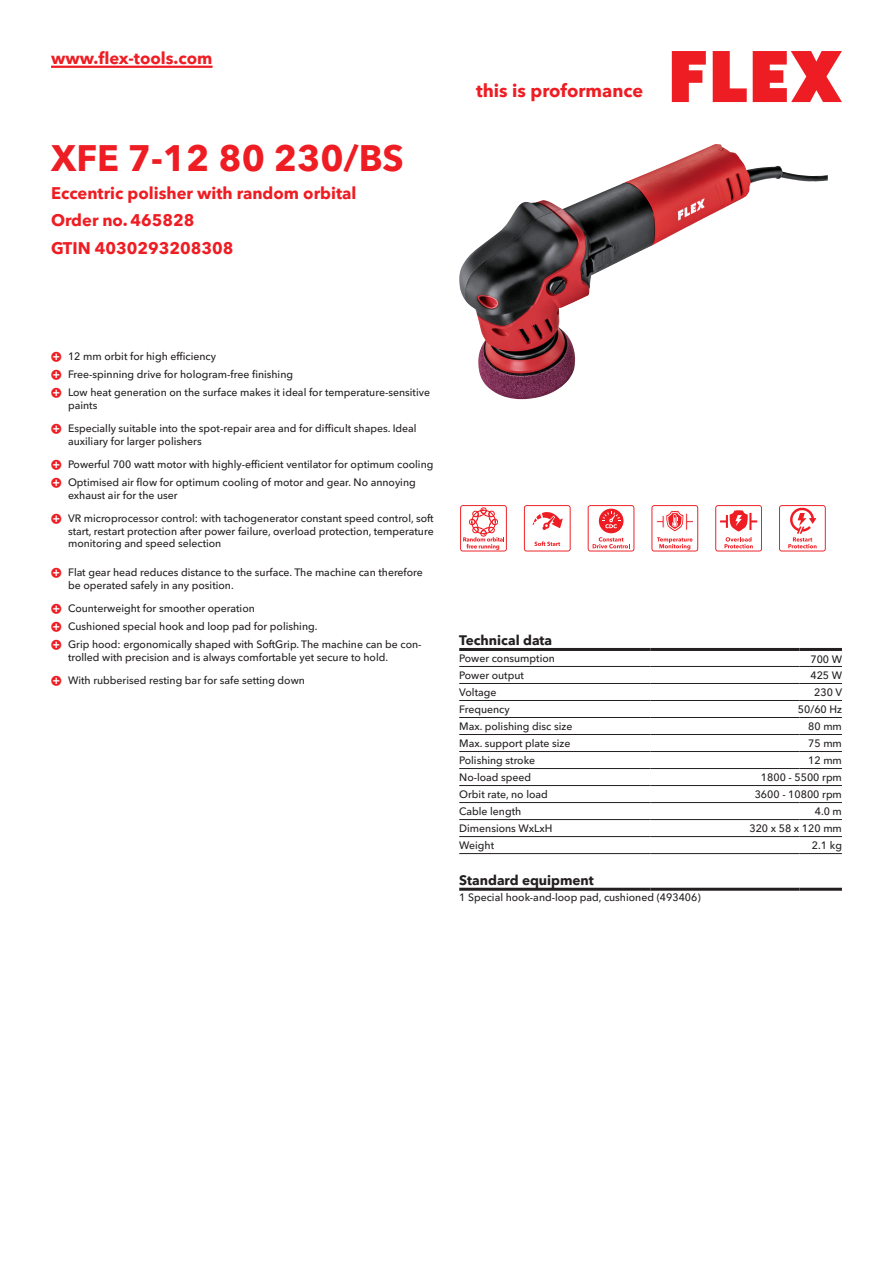
<style>
.page{position:relative;width:893px;height:1263px;background:#fff}
.page>*{position:absolute;margin:0;border:0;box-sizing:border-box;transform-origin:0 0}
.CB_AF_Product-name{font:700 36px "Avenir Next W1 G";color:#ee1d23}
.t1{font:700 18px "Avenir Next W1 G";color:#ee1d23}
.CB_AF_Product-short{font:700 16.5px "Avenir Next W1 G";color:#ee1d23}
.CB_AF_Order-number{font:700 16.5px "Avenir Next W1 G";color:#ee1d23}
.CB_AF_Table-headline{font:700 13.5px "Avenir Next W1 G";color:#231f20}
.CB_AF_Table-specific{font:500 10.5px/12.6px "Avenir Next W1 G";color:#231f20}
</style>
<div class="page">
<svg style="left:672px;top:51px;width:34px;height:51px"></svg>
<svg style="left:713px;top:51px;width:34px;height:51px"></svg>
<svg style="left:753px;top:51px;width:89px;height:51px"></svg>
<hr style="left:51px;top:66px;width:162px;height:2px;background:#ee1d23">
<img style="left:459px;top:144px;width:369px;height:255px">
<hr style="left:459px;top:666px;width:192px;height:1px;background:#231f20">
<hr style="left:651px;top:666px;width:148px;height:1px;background:#231f20">
<hr style="left:799px;top:666px;width:43px;height:1px;background:#231f20">
<hr style="left:459px;top:683px;width:192px;height:1px;background:#231f20">
<hr style="left:651px;top:683px;width:148px;height:1px;background:#231f20">
<hr style="left:799px;top:683px;width:43px;height:1px;background:#231f20">
<hr style="left:459px;top:700px;width:192px;height:1px;background:#231f20">
<hr style="left:651px;top:700px;width:148px;height:1px;background:#231f20">
<hr style="left:799px;top:700px;width:43px;height:1px;background:#231f20">
<hr style="left:459px;top:717px;width:192px;height:1px;background:#231f20">
<hr style="left:651px;top:717px;width:148px;height:1px;background:#231f20">
<hr style="left:799px;top:717px;width:43px;height:1px;background:#231f20">
<hr style="left:459px;top:734px;width:192px;height:1px;background:#231f20">
<hr style="left:651px;top:734px;width:148px;height:1px;background:#231f20">
<hr style="left:799px;top:734px;width:43px;height:1px;background:#231f20">
<hr style="left:459px;top:751px;width:192px;height:1px;background:#231f20">
<hr style="left:651px;top:751px;width:148px;height:1px;background:#231f20">
<hr style="left:799px;top:751px;width:43px;height:1px;background:#231f20">
<hr style="left:459px;top:768px;width:192px;height:1px;background:#231f20">
<hr style="left:651px;top:768px;width:148px;height:1px;background:#231f20">
<hr style="left:799px;top:768px;width:43px;height:1px;background:#231f20">
<hr style="left:459px;top:785px;width:192px;height:1px;background:#231f20">
<hr style="left:651px;top:785px;width:148px;height:1px;background:#231f20">
<hr style="left:799px;top:785px;width:43px;height:1px;background:#231f20">
<hr style="left:459px;top:802px;width:192px;height:1px;background:#231f20">
<hr style="left:651px;top:802px;width:148px;height:1px;background:#231f20">
<hr style="left:799px;top:802px;width:43px;height:1px;background:#231f20">
<hr style="left:459px;top:819px;width:192px;height:1px;background:#231f20">
<hr style="left:651px;top:819px;width:148px;height:1px;background:#231f20">
<hr style="left:799px;top:819px;width:43px;height:1px;background:#231f20">
<hr style="left:459px;top:836px;width:192px;height:1px;background:#231f20">
<hr style="left:651px;top:836px;width:148px;height:1px;background:#231f20">
<hr style="left:799px;top:836px;width:43px;height:1px;background:#231f20">
<hr style="left:459px;top:853px;width:192px;height:1px;background:#231f20">
<hr style="left:651px;top:853px;width:148px;height:1px;background:#231f20">
<hr style="left:799px;top:853px;width:43px;height:1px;background:#231f20">
<hr style="left:459px;top:648px;width:192px;height:3px;background:#231f20">
<hr style="left:651px;top:648px;width:148px;height:3px;background:#231f20">
<hr style="left:799px;top:648px;width:43px;height:3px;background:#231f20">
<hr style="left:459px;top:888px;width:192px;height:3px;background:#231f20">
<hr style="left:651px;top:888px;width:148px;height:3px;background:#231f20">
<hr style="left:799px;top:888px;width:43px;height:3px;background:#231f20">
<svg style="left:460px;top:505px;width:47px;height:46px"></svg>
<svg style="left:524px;top:505px;width:47px;height:46px"></svg>
<svg style="left:588px;top:505px;width:46px;height:46px"></svg>
<svg style="left:651px;top:505px;width:47px;height:46px"></svg>
<svg style="left:715px;top:505px;width:47px;height:46px"></svg>
<svg style="left:779px;top:505px;width:47px;height:46px"></svg>
<h3 class="CB_AF_Product-short" style="left:51px;top:45px;width:163px">www.flex-tools.com</h3>
<p class="CB_AF_Product-name" style="left:51px;top:130px;width:354px">XFE 7-12 80 230/BS</p>
<p class="CB_AF_Product-short" style="left:51px;top:180px;width:307px">Eccentric polisher with random orbital</p>
<p class="CB_AF_Order-number" style="left:51px;top:207px;width:145px">Order no. 465828</p>
<p class="CB_AF_Order-number" style="left:51px;top:235px;width:184px">GTIN 4030293208308</p>
<h2 class="t1" style="left:476px;top:77px;width:169px">this is proformance</h2>
<p class="CB_AF_Table-specific" style="left:68px;top:349px;width:149px">12 mm orbit for high efficiency</p>
<p class="CB_AF_Table-specific" style="left:68px;top:367px;width:227px">Free-spinning drive for hologram-free finishing</p>
<p class="CB_AF_Table-specific" style="left:68px;top:385px;width:363px">Low heat generation on the surface makes it ideal for temperature-sensitive paints</p>
<p class="CB_AF_Table-specific" style="left:68px;top:421px;width:350px">Especially suitable into the spot-repair area and for difficult shapes. Ideal auxiliary for larger polishers</p>
<p class="CB_AF_Table-specific" style="left:68px;top:457px;width:367px">Powerful 700 watt motor with highly-efficient ventilator for optimum cooling</p>
<p class="CB_AF_Table-specific" style="left:68px;top:475px;width:349px">Optimised air flow for optimum cooling of motor and gear. No annoying exhaust air for the user</p>
<p class="CB_AF_Table-specific" style="left:68px;top:511px;width:367px;text-align:justify">VR microprocessor control: with tachogenerator constant speed control, soft start, restart protection after power failure, overload protection, temperature monitoring and speed selection</p>
<p class="CB_AF_Table-specific" style="left:68px;top:565px;width:356px">Flat gear head reduces distance to the surface. The machine can therefore be operated safely in any position.</p>
<p class="CB_AF_Table-specific" style="left:68px;top:601px;width:188px">Counterweight for smoother operation</p>
<p class="CB_AF_Table-specific" style="left:68px;top:619px;width:251px">Cushioned special hook and loop pad for polishing.</p>
<p class="CB_AF_Table-specific" style="left:68px;top:637px;width:355px">Grip hood: ergonomically shaped with SoftGrip. The machine can be con&shy;trolled with precision and is always comfortable yet secure to hold.</p>
<p class="CB_AF_Table-specific" style="left:68px;top:673px;width:238px">With rubberised resting bar for safe setting down</p>
<p class="CB_AF_Table-headline" style="left:459px;top:630px;width:94px">Technical data</p>
<p class="CB_AF_Table-specific" style="left:459px;top:651px;width:97px">Power consumption</p>
<p class="CB_AF_Table-specific" style="left:810px;top:652px;width:33px">700 W</p>
<p class="CB_AF_Table-specific" style="left:459px;top:668px;width:66px">Power output</p>
<p class="CB_AF_Table-specific" style="left:810px;top:668px;width:33px">425 W</p>
<p class="CB_AF_Table-specific" style="left:459px;top:685px;width:39px">Voltage</p>
<p class="CB_AF_Table-specific" style="left:814px;top:685px;width:29px">230 V</p>
<p class="CB_AF_Table-specific" style="left:459px;top:702px;width:52px">Frequency</p>
<p class="CB_AF_Table-specific" style="left:798px;top:702px;width:46px">50/60 Hz</p>
<p class="CB_AF_Table-specific" style="left:459px;top:719px;width:115px">Max. polishing disc size</p>
<p class="CB_AF_Table-specific" style="left:808px;top:719px;width:35px">80 mm</p>
<p class="CB_AF_Table-specific" style="left:459px;top:736px;width:113px">Max. support plate size</p>
<p class="CB_AF_Table-specific" style="left:808px;top:736px;width:35px">75 mm</p>
<p class="CB_AF_Table-specific" style="left:459px;top:753px;width:77px">Polishing stroke</p>
<p class="CB_AF_Table-specific" style="left:808px;top:753px;width:35px">12 mm</p>
<p class="CB_AF_Table-specific" style="left:459px;top:770px;width:74px">No-load speed</p>
<p class="CB_AF_Table-specific" style="left:761px;top:770px;width:82px">1800 - 5500 rpm</p>
<p class="CB_AF_Table-specific" style="left:459px;top:787px;width:90px">Orbit rate, no load</p>
<p class="CB_AF_Table-specific" style="left:755px;top:787px;width:89px">3600 - 10800 rpm</p>
<p class="CB_AF_Table-specific" style="left:459px;top:804px;width:64px">Cable length</p>
<p class="CB_AF_Table-specific" style="left:815px;top:804px;width:29px">4.0 m</p>
<p class="CB_AF_Table-specific" style="left:459px;top:821px;width:95px">Dimensions WxLxH</p>
<p class="CB_AF_Table-specific" style="left:749px;top:821px;width:94px">320 x 58 x 120 mm</p>
<p class="CB_AF_Table-specific" style="left:459px;top:838px;width:36px">Weight</p>
<p class="CB_AF_Table-specific" style="left:812px;top:838px;width:32px">2.1 kg</p>
<p class="CB_AF_Table-headline" style="left:459px;top:869px;width:136px">Standard equipment</p>
<p class="CB_AF_Table-specific" style="left:459px;top:890px;width:243px">1 Special hook-and-loop pad, cushioned (493406)</p>
</div>
